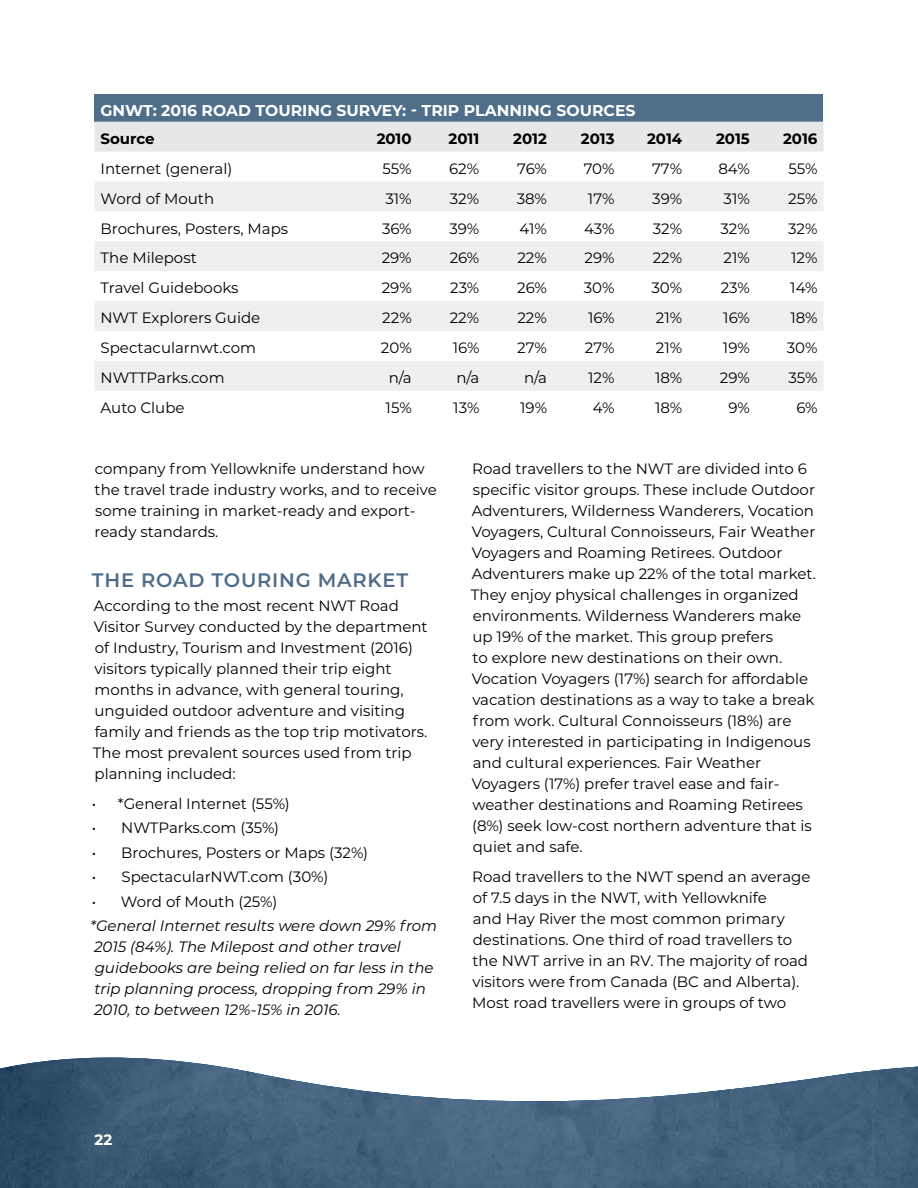
<style>
.page{position:relative;width:918px;height:1188px;background:#fff}
.page>*{position:absolute;margin:0;border:0;box-sizing:border-box;transform-origin:0 0}
.t1{font:600 19.5px "Montserrat";letter-spacing:.04em;color:#4f6d89}
.t2{font:700 15.6px "Montserrat";color:#fff}
.t3{font:15px/21px "Montserrat";color:#000}
.t4{font:italic 15px/21px "Montserrat";color:#000}
.t5{font:700 15px "Montserrat";color:#000}
.t6{font:700 15px "Montserrat";color:#fff}
</style>
<div class="page">
<svg style="left:0;top:1057px;width:918px;height:131px;fill:#45637f"></svg>
<div style="left:94px;top:94px;width:730px;height:28px;background:#4f6e8a"></div>
<div style="left:94px;top:122px;width:730px;height:30px;background:#e6e7e8"></div>
<svg style="left:95px;top:182px;width:728px;height:209px;fill:#efeff0"></svg>
<p class="t2" style="left:100px;top:99px;width:537px">GNWT: 2016 ROAD TOURING SURVEY: - TRIP PLANNING SOURCES</p>
<p class="t5" style="left:100px;top:128px;width:56px">Source</p>
<p class="t5" style="left:377px;top:128px;width:36px">2010</p>
<p class="t5" style="left:449px;top:128px;width:32px">2011</p>
<p class="t5" style="left:513px;top:128px;width:35px">2012</p>
<p class="t5" style="left:581px;top:128px;width:35px">2013</p>
<p class="t5" style="left:647px;top:128px;width:37px">2014</p>
<p class="t5" style="left:716px;top:128px;width:35px">2015</p>
<p class="t5" style="left:783px;top:128px;width:36px">2016</p>
<p class="t3" style="left:101px;top:157px;width:133px">Internet (general)</p>
<p class="t3" style="left:383px;top:157px;width:31px">55%</p>
<p class="t3" style="left:449px;top:157px;width:32px">62%</p>
<p class="t3" style="left:517px;top:157px;width:31px">76%</p>
<p class="t3" style="left:584px;top:157px;width:32px">70%</p>
<p class="t3" style="left:652px;top:157px;width:32px">77%</p>
<p class="t3" style="left:718px;top:157px;width:33px">84%</p>
<p class="t3" style="left:788px;top:157px;width:31px">55%</p>
<p class="t3" style="left:101px;top:187px;width:115px">Word of Mouth</p>
<p class="t3" style="left:385px;top:187px;width:28px">31%</p>
<p class="t3" style="left:450px;top:187px;width:31px">32%</p>
<p class="t3" style="left:517px;top:187px;width:32px">38%</p>
<p class="t3" style="left:588px;top:187px;width:28px">17%</p>
<p class="t3" style="left:652px;top:187px;width:32px">39%</p>
<p class="t3" style="left:724px;top:187px;width:28px">31%</p>
<p class="t3" style="left:788px;top:187px;width:31px">25%</p>
<p class="t3" style="left:101px;top:217px;width:189px">Brochures, Posters, Maps</p>
<p class="t3" style="left:382px;top:217px;width:31px">36%</p>
<p class="t3" style="left:449px;top:217px;width:32px">39%</p>
<p class="t3" style="left:520px;top:217px;width:29px">41%</p>
<p class="t3" style="left:584px;top:217px;width:32px">43%</p>
<p class="t3" style="left:653px;top:217px;width:31px">32%</p>
<p class="t3" style="left:720px;top:217px;width:31px">32%</p>
<p class="t3" style="left:788px;top:217px;width:31px">32%</p>
<p class="t3" style="left:101px;top:247px;width:98px">The Milepost</p>
<p class="t3" style="left:382px;top:247px;width:32px">29%</p>
<p class="t3" style="left:450px;top:247px;width:31px">26%</p>
<p class="t3" style="left:517px;top:247px;width:31px">22%</p>
<p class="t3" style="left:585px;top:247px;width:32px">29%</p>
<p class="t3" style="left:653px;top:247px;width:31px">22%</p>
<p class="t3" style="left:724px;top:247px;width:28px">21%</p>
<p class="t3" style="left:791px;top:247px;width:28px">12%</p>
<p class="t3" style="left:101px;top:277px;width:139px">Travel Guidebooks</p>
<p class="t3" style="left:382px;top:277px;width:32px">29%</p>
<p class="t3" style="left:450px;top:277px;width:31px">23%</p>
<p class="t3" style="left:517px;top:277px;width:31px">26%</p>
<p class="t3" style="left:584px;top:277px;width:32px">30%</p>
<p class="t3" style="left:651px;top:277px;width:32px">30%</p>
<p class="t3" style="left:721px;top:277px;width:31px">23%</p>
<p class="t3" style="left:790px;top:277px;width:29px">14%</p>
<p class="t3" style="left:101px;top:307px;width:161px">NWT Explorers Guide</p>
<p class="t3" style="left:382px;top:307px;width:31px">22%</p>
<p class="t3" style="left:450px;top:307px;width:31px">22%</p>
<p class="t3" style="left:517px;top:307px;width:31px">22%</p>
<p class="t3" style="left:588px;top:307px;width:28px">16%</p>
<p class="t3" style="left:656px;top:307px;width:28px">21%</p>
<p class="t3" style="left:723px;top:307px;width:28px">16%</p>
<p class="t3" style="left:790px;top:307px;width:29px">18%</p>
<p class="t3" style="left:101px;top:337px;width:157px">Spectacularnwt.com</p>
<p class="t3" style="left:381px;top:337px;width:32px">20%</p>
<p class="t3" style="left:453px;top:337px;width:28px">16%</p>
<p class="t3" style="left:517px;top:337px;width:31px">27%</p>
<p class="t3" style="left:585px;top:337px;width:31px">27%</p>
<p class="t3" style="left:656px;top:337px;width:28px">21%</p>
<p class="t3" style="left:723px;top:337px;width:28px">19%</p>
<p class="t3" style="left:787px;top:337px;width:32px">30%</p>
<p class="t3" style="left:101px;top:367px;width:126px">NWTTParks.com</p>
<p class="t3" style="left:389px;top:367px;width:25px">n/a</p>
<p class="t3" style="left:456px;top:367px;width:25px">n/a</p>
<p class="t3" style="left:524px;top:367px;width:25px">n/a</p>
<p class="t3" style="left:588px;top:367px;width:28px">12%</p>
<p class="t3" style="left:655px;top:367px;width:29px">18%</p>
<p class="t3" style="left:720px;top:367px;width:32px">29%</p>
<p class="t3" style="left:789px;top:367px;width:31px">35%</p>
<p class="t3" style="left:101px;top:397px;width:85px">Auto Clube</p>
<p class="t3" style="left:386px;top:397px;width:28px">15%</p>
<p class="t3" style="left:453px;top:397px;width:28px">13%</p>
<p class="t3" style="left:520px;top:397px;width:28px">19%</p>
<p class="t3" style="left:593px;top:397px;width:23px">4%</p>
<p class="t3" style="left:655px;top:397px;width:29px">18%</p>
<p class="t3" style="left:728px;top:397px;width:23px">9%</p>
<p class="t3" style="left:796px;top:397px;width:23px">6%</p>
<p class="t3" style="left:95px;top:458px;width:344px">company from Yellowknife understand how the travel trade industry works, and to receive some training in market-ready and export&shy;ready standards.</p>
<h1 class="t1" style="left:92px;top:567px;width:318px">THE ROAD TOURING MARKET</h1>
<p class="t3" style="left:93px;top:594px;width:336px">According to the most recent NWT Road Visitor Survey conducted by the department of Industry, Tourism and Investment (2016) visitors typically planned their trip eight months in advance, with general touring, unguided outdoor adventure and visiting family and friends as the top trip motivators.<br>The most prevalent sources used from trip planning included:</p>
<p class="t3" style="left:92px;top:792px;width:200px">• *General Internet (55%)</p>
<p class="t3" style="left:92px;top:817px;width:189px">• NWTParks.com (35%)</p>
<p class="t3" style="left:92px;top:841px;width:278px">• Brochures, Posters or Maps (32%)</p>
<p class="t3" style="left:92px;top:866px;width:238px">• SpectacularNWT.com (30%)</p>
<p class="t3" style="left:92px;top:890px;width:187px">• Word of Mouth (25%)</p>
<p class="t4" style="left:90px;top:915px;width:348px">*General Internet results were down 29% from 2015 (84%). The Milepost and other travel guidebooks are being relied on far less in the trip planning process, dropping from 29% in 2010, to between 12%-15% in 2016.</p>
<p class="t3" style="left:471px;top:458px;width:346px">Road travellers to the NWT are divided into 6 specific visitor groups. These include Outdoor Adventurers, Wilderness Wanderers, Vocation Voyagers, Cultural Connoisseurs, Fair Weather Voyagers and Roaming Retirees. Outdoor Adventurers make up 22% of the total market.<br>They enjoy physical challenges in organized environments. Wilderness Wanderers make up 19% of the market. This group prefers<br>to explore new destinations on their own.<br>Vocation Voyagers (17%) search for affordable vacation destinations as a way to take a break from work. Cultural Connoisseurs (18%) are very interested in participating in Indigenous and cultural experiences. Fair Weather Voyagers (17%) prefer travel ease and fair&shy;weather destinations and Roaming Retirees (8%) seek low-cost northern adventure that is quiet and safe.</p>
<p class="t3" style="left:472px;top:866px;width:340px">Road travellers to the NWT spend an average of 7.5 days in the NWT, with Yellowknife<br>and Hay River the most common primary destinations. One third of road travellers to the NWT arrive in an RV. The majority of road visitors were from Canada (BC and Alberta).<br>Most road travellers were in groups of two</p>
<p class="t6" style="left:94px;top:1129px;width:19px">22</p>
</div>
